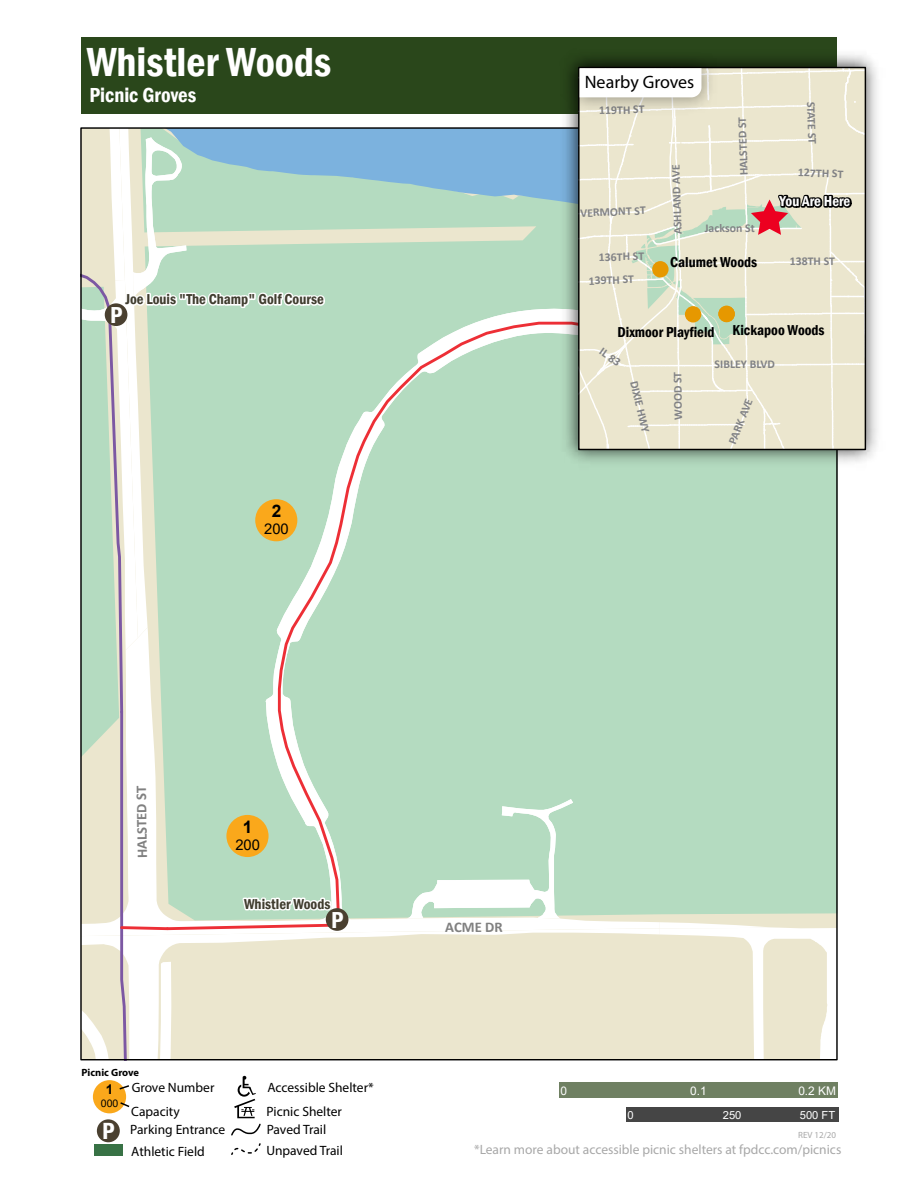
<style>
.page{position:relative;width:918px;height:1188px;background:#fff}
.page>*{position:absolute;margin:0;border:0;box-sizing:border-box;transform-origin:0 0}
.t1{font:600 condensed 41.7px "Franklin Gothic";color:#fff}
.t2{font:600 condensed 23.7px "Franklin Gothic";color:#fff}
.t3{font:600 condensed 20.85px "Franklin Gothic";color:#fff}
.t4{font:18px "Myriad Pro";color:#000}
.t5{font:700 17.25px "Arial";color:#000}
.t6{font:600 condensed 14.7px "Franklin Gothic";color:#403d2f}
.t7{font:600 condensed 14.7px "Franklin Gothic";color:#000}
.t8{font:700 14.7px "Calibri";color:#808080}
.t9{font:600 condensed 14.7px "Franklin Gothic";color:#fff}
.t10{font:14.7px "Arial";color:#000}
.t11{font:13.5px/23.7px "Myriad Pro";color:#000}
.t12{font:13.5px "Myriad Pro";color:#a8a8a8}
.t13{font:700 13.5px "Arial";color:#000}
.t14{font:700 11.85px "Calibri";letter-spacing:-.005em;color:#818285}
.t15{font:11.85px "Arial";color:#fff}
.t16{font:11.1px "Arial";color:#fff}
.t17{font:700 10.5px "Myriad Pro";color:#000}
.t18{font:10.5px "Arial";color:#000}
.t19{font:9px "Myriad Pro";color:#a8a8a8}
.s1{font-family:"Franklin Gothic";font-weight:600;font-stretch:condensed;font-size:24px;color:#fff}
</style>
<div class="page">
<div style="left:81px;top:37px;width:756px;height:76px;background:#2a471b"></div>
<div style="left:384px;top:226px;width:452px;height:694px;background:#b4dbc0"></div>
<svg style="left:384px;top:129px;width:33px;height:97px;background:#94c4d0"></svg>
<div style="left:82px;top:936px;width:577px;height:122px;background:#ebe6ce"></div>
<svg style="left:659px;top:922px;width:177px;height:136px"></svg>
<svg style="left:82px;top:828px;width:577px;height:108px"></svg>
<hr style="left:120px;top:712px;width:3px;height:216px;background:#7c58a3">
<div style="left:276px;top:320px;width:406px;height:608px;background:#b4dbc0"></div>
<div style="left:226px;top:815px;width:43px;height:42px;background:#faa81b;border-radius:50%"></div>
<div style="left:326px;top:908px;width:22px;height:23px;background:#4a4030;border-radius:50%"></div>
<svg style="left:119px;top:886px;width:223px;height:172px"></svg>
<svg style="left:82px;top:129px;width:302px;height:699px;background:#c1dcc8"></svg>
<div style="left:626px;top:1108px;width:212px;height:14px;background:#454545"></div>
<div style="left:559px;top:1082px;width:279px;height:16px;background:#6f8062"></div>
<div style="left:93px;top:1080px;width:33px;height:33px;background:#faa81b;border-radius:50%"></div>
<svg style="left:119px;top:1084px;width:10px;height:7px"></svg>
<svg style="left:120px;top:1101px;width:10px;height:7px"></svg>
<div style="left:97px;top:1119px;width:23px;height:23px;background:#4a4030;border-radius:50%"></div>
<div style="left:94px;top:1144px;width:29px;height:12px;background:#387245"></div>
<svg style="left:231px;top:1076px;width:30px;height:79px"></svg>
<img style="left:555px;top:54px;width:323px;height:419px">
<img style="left:556px;top:54px;width:168px;height:14px">
<svg style="left:417px;top:68px;width:450px;height:384px;background:#cbd4c2"></svg>
<h1 class="t1" style="left:87px;top:34px;width:246px">Whistler Woods</h1>
<h3 class="t3" style="left:89px;top:81px;width:108px">Picnic Groves</h3>
<p class="t6" style="left:125px;top:289px;width:200px">Joe Louis "The Champ" Golf Course</p>
<h2 class="t2" style="left:110px;top:300px;width:14px">P</h2>
<h3 class="t5" style="left:272px;top:499px;width:11px">2</h3>
<p class="t10" style="left:264px;top:519px;width:26px">200</p>
<p class="t8" style="left:132px;top:859px;width:74px;rotate:-91deg">HALSTED ST</p>
<p class="t17" style="left:82px;top:1065px;width:59px">Picnic Grove</p>
<h3 class="t5" style="left:243px;top:814px;width:11px">1</h3>
<p class="t10" style="left:235px;top:835px;width:26px">200</p>
<p class="t6" style="left:244px;top:894px;width:88px">Whistler Woods</p>
<h2 class="t2" style="left:331px;top:904px;width:14px">P</h2>
<h3 class="t4" style="left:585px;top:71px;width:111px">Nearby Groves</h3>
<p class="t14" style="left:599px;top:102px;width:47px;rotate:-1deg">119TH ST</p>
<p class="t14" style="left:580px;top:205px;width:67px;rotate:-3deg">VERMONT ST</p>
<p class="t14" style="left:599px;top:249px;width:47px;rotate:-1deg">136TH ST</p>
<p class="t14" style="left:588px;top:272px;width:47px;rotate:-2deg">139TH ST</p>
<p class="t14" style="left:670px;top:235px;width:71px;rotate:-92deg">ASHLAND AVE</p>
<p class="t14" style="left:736px;top:176px;width:60px;rotate:-92deg">HALSTED ST</p>
<p class="t14" style="left:704px;top:220px;width:52px;rotate:-1deg">Jackson St</p>
<p class="t7" style="left:670px;top:252px;width:89px">Calumet Woods</p>
<p class="t14" style="left:819px;top:101px;width:44px;rotate:88deg">STATE ST</p>
<p class="t14" style="left:798px;top:164px;width:47px;rotate:2deg">127TH ST</p>
<p class="t9" style="left:780px;top:191px;width:72px">You Are Here</p>
<p class="t14" style="left:789px;top:253px;width:47px;rotate:-1deg">138TH ST</p>
<p class="t7" style="left:618px;top:322px;width:209px">Dixmoor Playfield Kickapoo Woods</p>
<p class="t14" style="left:606px;top:343px;width:24px;rotate:35deg">IL 83</p>
<p class="t14" style="left:642px;top:379px;width:55px;rotate:77deg">DIXIE HWY</p>
<p class="t14" style="left:670px;top:420px;width:50px;rotate:-91deg">WOOD ST</p>
<p class="t14" style="left:715px;top:356px;width:62px">SIBLEY BLVD</p>
<p class="t14" style="left:724px;top:441px;width:49px;rotate:-69deg">PARK AVE</p>
<p class="t8" style="left:445px;top:917px;width:59px;rotate:-1deg">ACME DR</p>
<p class="t11" style="left:131px;top:1075px;width:85px">Grove Number<br>Capacity</p>
<p class="t11" style="left:267px;top:1075px;width:109px">Accessible Shelter*<br>Picnic Shelter</p>
<p class="t11" style="left:131px;top:1119px;width:96px;line-height:21.6px;text-indent:-29px"><span class="s1">P</span> Parking Entrance<br>Athletic Field</p>
<p class="t11" style="left:266px;top:1119px;width:78px;line-height:20.7px">Paved Trail<br>Unpaved Trail</p>
<p class="t13" style="left:106px;top:1079px;width:9px">1</p>
<p class="t15" style="left:560px;top:1082px;width:8px">0</p>
<p class="t15" style="left:690px;top:1082px;width:18px">0.1</p>
<p class="t15" style="left:798px;top:1082px;width:39px">0.2 KM</p>
<p class="t18" style="left:101px;top:1096px;width:19px">000</p>
<p class="t16" style="left:627px;top:1108px;width:8px">0</p>
<p class="t16" style="left:723px;top:1108px;width:20px">250</p>
<p class="t16" style="left:800px;top:1108px;width:37px">500 FT</p>
<p class="t19" style="left:798px;top:1129px;width:39px">REV 12/20</p>
<p class="t12" style="left:474px;top:1141px;width:369px">*Learn more about accessible picnic shelters at fpdcc.com/picnics</p>
</div>
